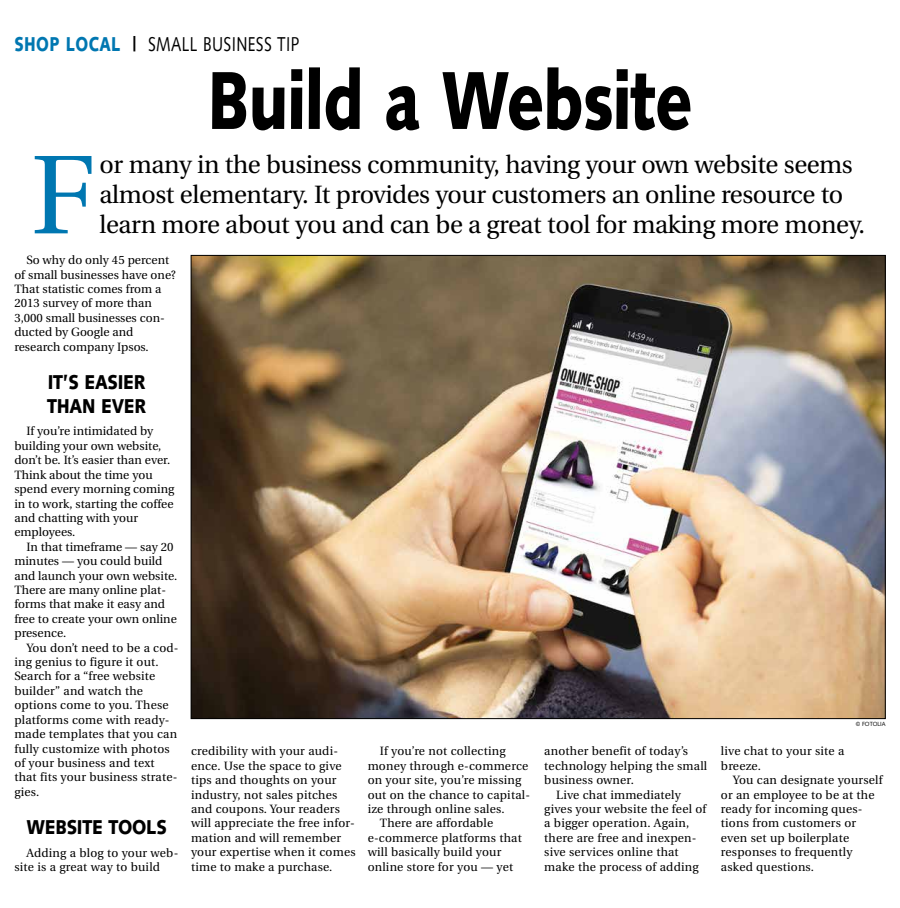
<style>
.page{position:relative;width:900px;height:908px;background:#fff}
.page>*{position:absolute;margin:0;border:0;box-sizing:border-box;transform-origin:0 0}
.t1{font:111.7px "Utopia";color:#0077b1}
.t2{font:900 82px "Syntax";letter-spacing:-.015em;color:#000;scale:.77 1}
.t3{font:25px/30px "Utopia";letter-spacing:-.015em;color:#000}
.t4{font:900 20px/24px "Syntax";letter-spacing:-.015em;color:#000;scale:.86 1}
.t5{font:20px "Syntax";letter-spacing:.025em;color:#000;scale:.77 1}
.t6{font:12px/14.4px "Utopia";letter-spacing:.015em;color:#000}
.t7{font:6px "Syntax";letter-spacing:-.01em;color:#000;scale:.95 1}
.s1{font-weight:900;color:#0077b1}
.s2{font-weight:900}
</style>
<div class="page">
<img style="left:193px;top:257px;width:691px;height:459px">
<h3 class="t5" style="left:14px;top:32px;width:372px"><span class="s1">SHOP LOCAL</span> <span class="s2">|</span> SMALL BUSINESS TIP</h3>
<h2 class="t2" style="left:207px;top:52px;width:632px">Build a Website</h2>
<h1 class="t1" style="left:31px;top:134px;width:66px">F</h1>
<h3 class="t3" style="left:100px;top:150px;width:767px">or many in the business community, having your own website seems almost elementary. It provides your customers an online resource to learn more about you and can be a great tool for making more money.</h3>
<p class="t6" style="left:14px;top:253px;width:163px;text-indent:12px">So why do only 45 percent of small businesses have one?<br>That statistic comes from a<br>2013 survey of more than<br>3,000 small businesses con&shy;ducted by Google and research company Ipsos.</p>
<h3 class="t4" style="left:47px;top:370px;width:117px">IT’S EASIER<br>THAN EVER</h3>
<p class="t6" style="left:14px;top:424px;width:161px;text-indent:12px">If you’re intimidated by building your own website, don’t be. It’s easier than ever.<br>Think about the time you spend every morning coming in to work, starting the coffee and chatting with your employees.</p>
<p class="t6" style="left:14px;top:539px;width:164px;text-indent:12px">In that timeframe — say 20 minutes — you could build and launch your own website.<br>There are many online plat&shy;forms that make it easy and free to create your own online presence.</p>
<p class="t6" style="left:14px;top:640px;width:166px;text-indent:12px">You don’t need to be a cod&shy;ing genius to figure it out.<br>Search for a “free website builder” and watch the options come to you. These platforms come with ready&shy;made templates that you can fully customize with photos of your business and text that fits your business strate&shy;gies.</p>
<h3 class="t4" style="left:26px;top:815px;width:165px">WEBSITE TOOLS</h3>
<p class="t6" style="left:14px;top:845px;width:166px;text-indent:12px">Adding a blog to your web&shy;site is a great way to build</p>
<p class="t7" style="left:856px;top:720px;width:33px">© FOTOLIA</p>
<p class="t6" style="left:544px;top:744px;width:145px">another benefit of today’s</p>
<p class="t6" style="left:544px;top:758px;width:165px">technology helping the small</p>
<p class="t6" style="left:544px;top:773px;width:91px">business owner.</p>
<p class="t6" style="left:556px;top:787px;width:126px">Live chat immediately</p>
<p class="t6" style="left:544px;top:801px;width:164px">gives your website the feel of</p>
<p class="t6" style="left:544px;top:816px;width:146px">a bigger operation. Again,</p>
<p class="t6" style="left:544px;top:830px;width:154px">there are free and inexpen-</p>
<p class="t6" style="left:544px;top:845px;width:136px">sive services online that</p>
<p class="t6" style="left:544px;top:859px;width:156px">make the process of adding</p>
<p class="t6" style="left:191px;top:744px;width:166px">credibility with your audi&shy;ence. Use the space to give tips and thoughts on your industry, not sales pitches and coupons. Your readers will appreciate the free infor&shy;mation and will remember your expertise when it comes time to make a purchase.</p>
<p class="t6" style="left:380px;top:744px;width:127px">If you’re not collecting</p>
<p class="t6" style="left:721px;top:744px;width:125px">live chat to your site a breeze.</p>
<p class="t6" style="left:721px;top:773px;width:163px;text-indent:12px">You can designate yourself or an employee to be at the ready for incoming ques&shy;tions from customers or even set up boilerplate responses to frequently asked questions.</p>
<p class="t6" style="left:368px;top:758px;width:162px">money through e-commerce</p>
<p class="t6" style="left:368px;top:773px;width:155px">on your site, you’re missing</p>
<p class="t6" style="left:368px;top:787px;width:164px">out on the chance to capital-</p>
<p class="t6" style="left:368px;top:801px;width:138px">ize through online sales.</p>
<p class="t6" style="left:380px;top:816px;width:115px">There are affordable</p>
<p class="t6" style="left:368px;top:830px;width:156px">e-commerce platforms that</p>
<p class="t6" style="left:368px;top:845px;width:135px">will basically build your</p>
<p class="t6" style="left:368px;top:859px;width:147px">online store for you — yet</p>
</div>
